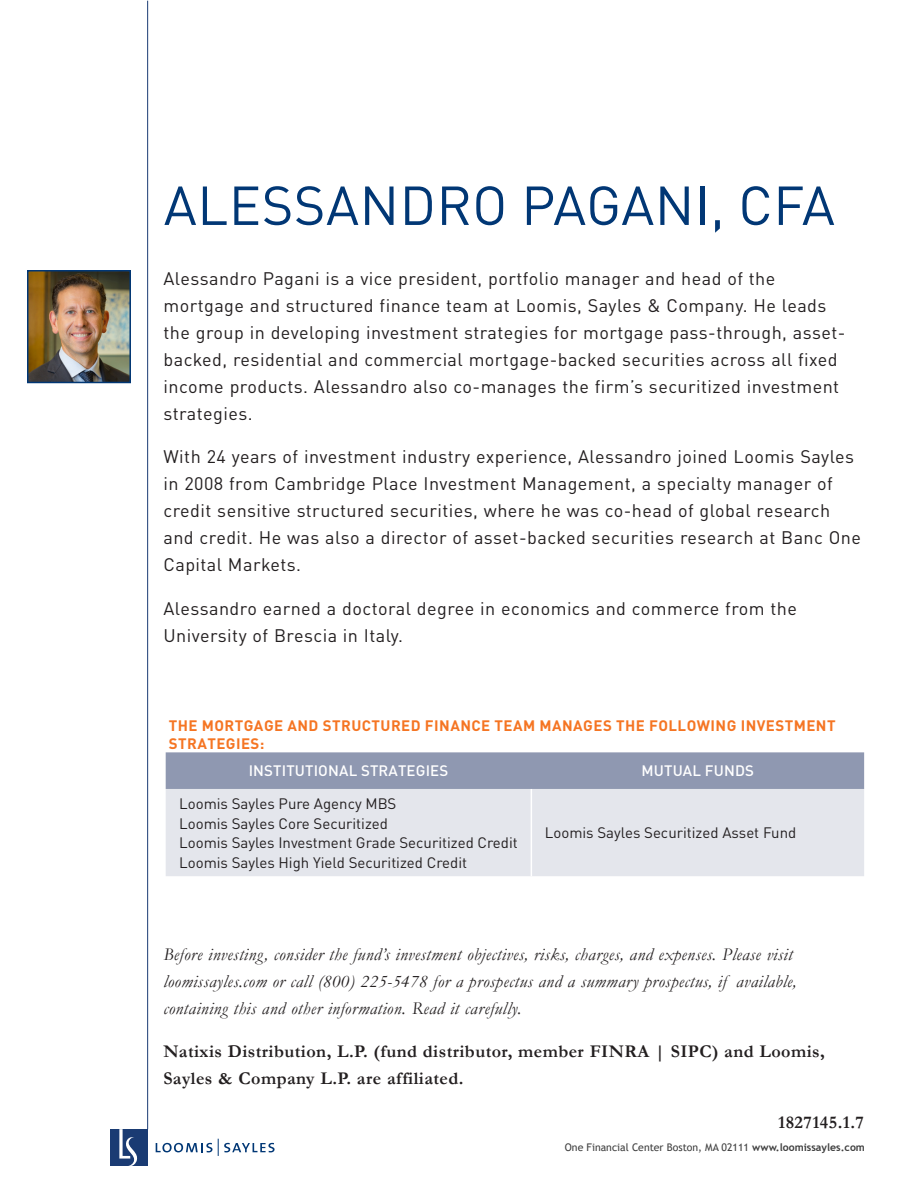
<style>
.page{position:relative;width:918px;height:1188px;background:#fff}
.page>*{position:absolute;margin:0;border:0;box-sizing:border-box;transform-origin:0 0}
.name{font:54px "DINOT";letter-spacing:.01em;color:#013775}
.text{font:18px/27px "DINOT";letter-spacing:.025em;color:#231f20}
.text-2{font:italic 18px/27px "Garamond";letter-spacing:.025em;color:#231f20}
.text-3{font:700 18px/27px "Garamond";letter-spacing:.025em;color:#231f20}
.t1{font:15px "DINOT";color:#231f20}
.Chart_Table_Title{font:700 15px/18px "DINOT";letter-spacing:.03em;color:#f57523}
.Headers{font:500 15px "DINOT";letter-spacing:.01em;color:#fff}
.t2{font:10.5px "Trebuchet MS";color:#3f3f3f}
.s1{font-weight:700}
</style>
<div class="page">
<div style="left:111px;top:1129px;width:37px;height:37px;background:#1a3b73"></div>
<svg style="left:119px;top:1129px;width:18px;height:37px"></svg>
<svg style="left:156px;top:1139px;width:119px;height:17px"></svg>
<hr style="left:147px;top:1px;width:1px;height:1128px;background:#1a3b73">
<img style="left:30px;top:273px;width:98px;height:107px">
<div style="left:27px;top:270px;width:104px;height:113px;border:2px solid #013775"></div>
<div style="left:166px;top:752px;width:698px;height:37px;background:#8f98b1"></div>
<div style="left:166px;top:789px;width:698px;height:87px;background:#e4e6ec"></div>
<hr style="left:531px;top:789px;width:1px;height:87px;background:#fff">
<p class="name" style="left:164px;top:172px;width:673px">ALESSANDRO PAGANI, CFA</p>
<p class="text" style="left:164px;top:265px;width:683px">Alessandro Pagani is a vice president, portfolio manager and head of the mortgage and structured finance team at Loomis, Sayles &amp; Company. He leads the group in developing investment strategies for mortgage pass-through, asset&shy;backed, residential and commercial mortgage-backed securities across all fixed income products. Alessandro also co-manages the firm’s securitized investment strategies.</p>
<p class="text" style="left:164px;top:443px;width:699px">With 24 years of investment industry experience, Alessandro joined Loomis Sayles in 2008 from Cambridge Place Investment Management, a specialty manager of credit sensitive structured securities, where he was co-head of global research and credit. He was also a director of asset-backed securities research at Banc One Capital Markets.</p>
<p class="text" style="left:164px;top:594px;width:635px">Alessandro earned a doctoral degree in economics and commerce from the<br>University of Brescia in Italy.</p>
<p class="Chart_Table_Title" style="left:169px;top:716px;width:668px">THE MORTGAGE AND STRUCTURED FINANCE TEAM MANAGES THE FOLLOWING INVESTMENT<br>STRATEGIES:</p>
<p class="Headers" style="left:249px;top:761px;width:201px">INSTITUTIONAL STRATEGIES</p>
<p class="Headers" style="left:642px;top:761px;width:114px">MUTUAL FUNDS</p>
<p class="t1" style="left:179px;top:794px;width:219px">Loomis Sayles Pure Agency MBS</p>
<p class="t1" style="left:179px;top:814px;width:210px">Loomis Sayles Core Securitized</p>
<p class="t1" style="left:179px;top:833px;width:340px">Loomis Sayles Investment Grade Securitized Credit</p>
<p class="t1" style="left:179px;top:853px;width:289px">Loomis Sayles High Yield Securitized Credit</p>
<p class="t1" style="left:545px;top:824px;width:253px">Loomis Sayles Securitized Asset Fund</p>
<p class="text-2" style="left:163px;top:941px;width:635px">Before investing, consider the fund’s investment objectives, risks, charges, and expenses. Please visit loomissayles.com or call (800) 225-5478 for a prospectus and a summary prospectus, if available, containing this and other information. Read it carefully.</p>
<p class="text-3" style="left:163px;top:1038px;width:663px">Natixis Distribution, L.P. (fund distributor, member FINRA | SIPC) and Loomis,<br>Sayles &amp; Company L.P. are affiliated.</p>
<p class="text-3" style="left:778px;top:1108px;width:87px">1827145.1.7</p>
<p class="t2" style="left:565px;top:1141px;width:302px">One Financial Center Boston, MA 02111 <span class="s1">www.loomissayles.com</span></p>
</div>
